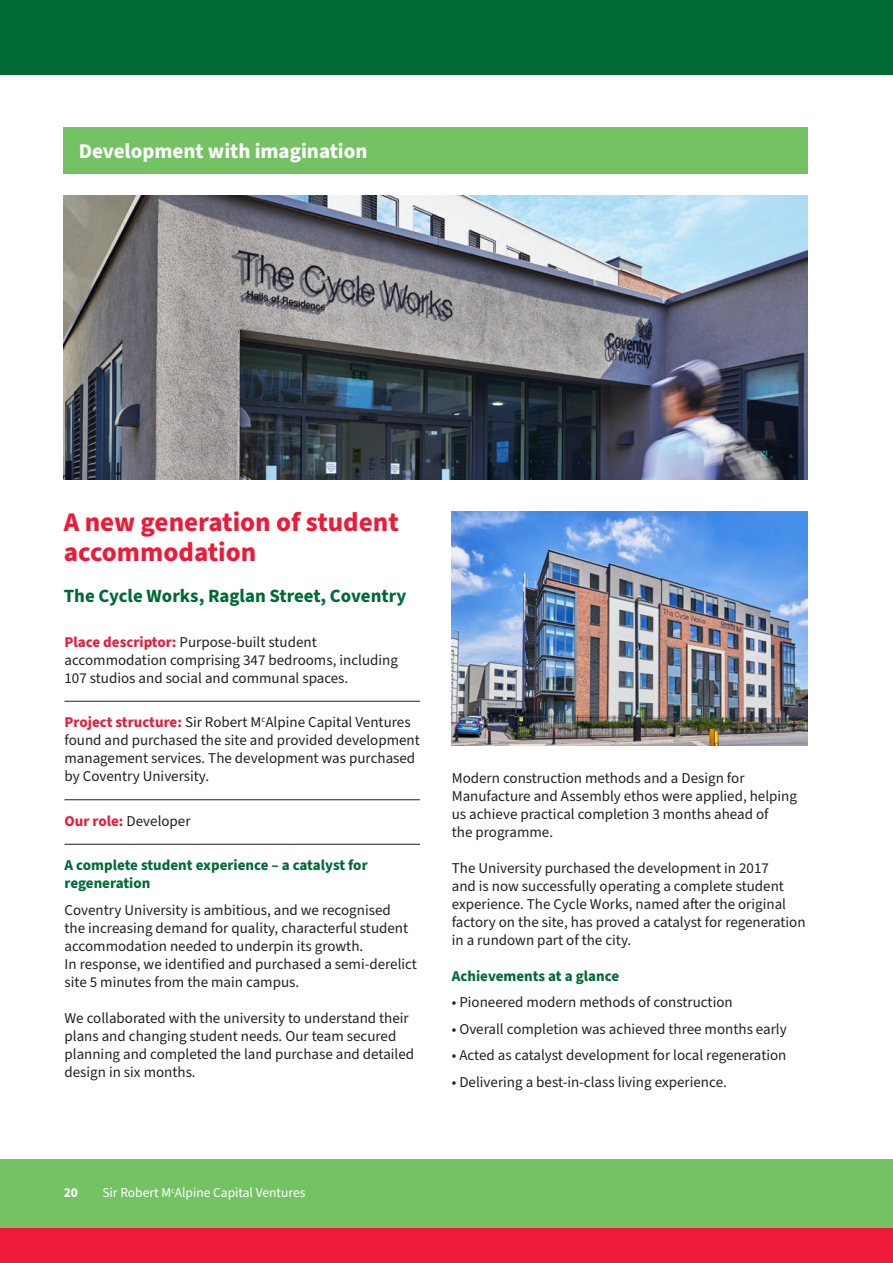
<style>
.page{position:relative;width:893px;height:1263px;background:#fff}
.page>*{position:absolute;margin:0;border:0;box-sizing:border-box;transform-origin:0 0}
.t1{font:700 27px/30px "Source Sans Pro";color:#ed1a38}
.t2{font:700 21px "Source Sans Pro";color:#fff}
.t3{font:700 18.75px "Source Sans Pro";color:#006a35}
.t4{font:15px/18px "Source Sans Pro";color:#231f20}
.t5{font:700 15px/18px "Source Sans Pro";color:#006a35}
.t6{font:13.5px "Source Sans Pro";color:#fff}
.t7{font:700 13.5px "Source Sans Pro";color:#fff}
.s1{font-weight:700;color:#ed1a38}
</style>
<div class="page">
<div style="left:0;top:1159px;width:893px;height:70px;background:#75c264"></div>
<div style="left:0;top:1228px;width:893px;height:35px;background:#ed1a38"></div>
<img style="left:64px;top:196px;width:744px;height:283px">
<img style="left:452px;top:511px;width:356px;height:234px">
<hr style="left:65px;top:701px;width:355px;height:1px;background:#231f20">
<hr style="left:65px;top:799px;width:355px;height:1px;background:#231f20">
<hr style="left:65px;top:844px;width:355px;height:1px;background:#231f20">
<div style="left:64px;top:128px;width:744px;height:46px;background:#75c264"></div>
<div style="left:0;top:0;width:893px;height:74px;background:#006a35"></div>
<h2 class="t2" style="left:79px;top:136px;width:290px">Development with imagination</h2>
<h1 class="t1" style="left:64px;top:507px;width:337px">A new generation of student accommodation</h1>
<p class="t3" style="left:64px;top:582px;width:344px">The Cycle Works, Raglan Street, Coventry</p>
<p class="t4" style="left:65px;top:633px;width:335px"><span class="s1">Place descriptor:</span> Purpose-built student accommodation comprising 347 bedrooms, including<br>107 studios and social and communal spaces.</p>
<p class="t4" style="left:65px;top:714px;width:357px"><span class="s1">Project structure:</span> Sir Robert M<sup>c</sup>Alpine Capital Ventures found and purchased the site and provided development management services. The development was purchased by Coventry University.</p>
<p class="t4" style="left:65px;top:812px;width:128px"><span class="s1">Our role:</span> Developer</p>
<p class="t5" style="left:65px;top:857px;width:305px">A complete student experience – a catalyst for regeneration</p>
<p class="t4" style="left:65px;top:901px;width:354px">Coventry University is ambitious, and we recognised<br>the increasing demand for quality, characterful student accommodation needed to underpin its growth.<br>In response, we identified and purchased a semi-derelict site 5 minutes from the main campus.</p>
<p class="t4" style="left:65px;top:1009px;width:351px">We collaborated with the university to understand their plans and changing student needs. Our team secured planning and completed the land purchase and detailed design in six months.</p>
<p class="t4" style="left:452px;top:769px;width:347px">Modern construction methods and a Design for Manufacture and Assembly ethos were applied, helping us achieve practical completion 3 months ahead of<br>the programme.</p>
<p class="t4" style="left:452px;top:859px;width:355px">The University purchased the development in 2017<br>and is now successfully operating a complete student experience. The Cycle Works, named after the original factory on the site, has proved a catalyst for regeneration in a rundown part of the city.</p>
<p class="t5" style="left:452px;top:967px;width:169px">Achievements at a glance</p>
<p class="t4" style="left:452px;top:994px;width:282px">• Pioneered modern methods of construction</p>
<p class="t4" style="left:452px;top:1020px;width:336px">• Overall completion was achieved three months early</p>
<p class="t4" style="left:452px;top:1047px;width:336px">• Acted as catalyst development for local regeneration</p>
<p class="t4" style="left:452px;top:1073px;width:277px">• Delivering a best-in-class living experience.</p>
<p class="t7" style="left:64px;top:1183px;width:16px">20</p>
<p class="t6" style="left:102px;top:1183px;width:205px">Sir Robert M<sup>c</sup>Alpine Capital Ventures</p>
</div>
